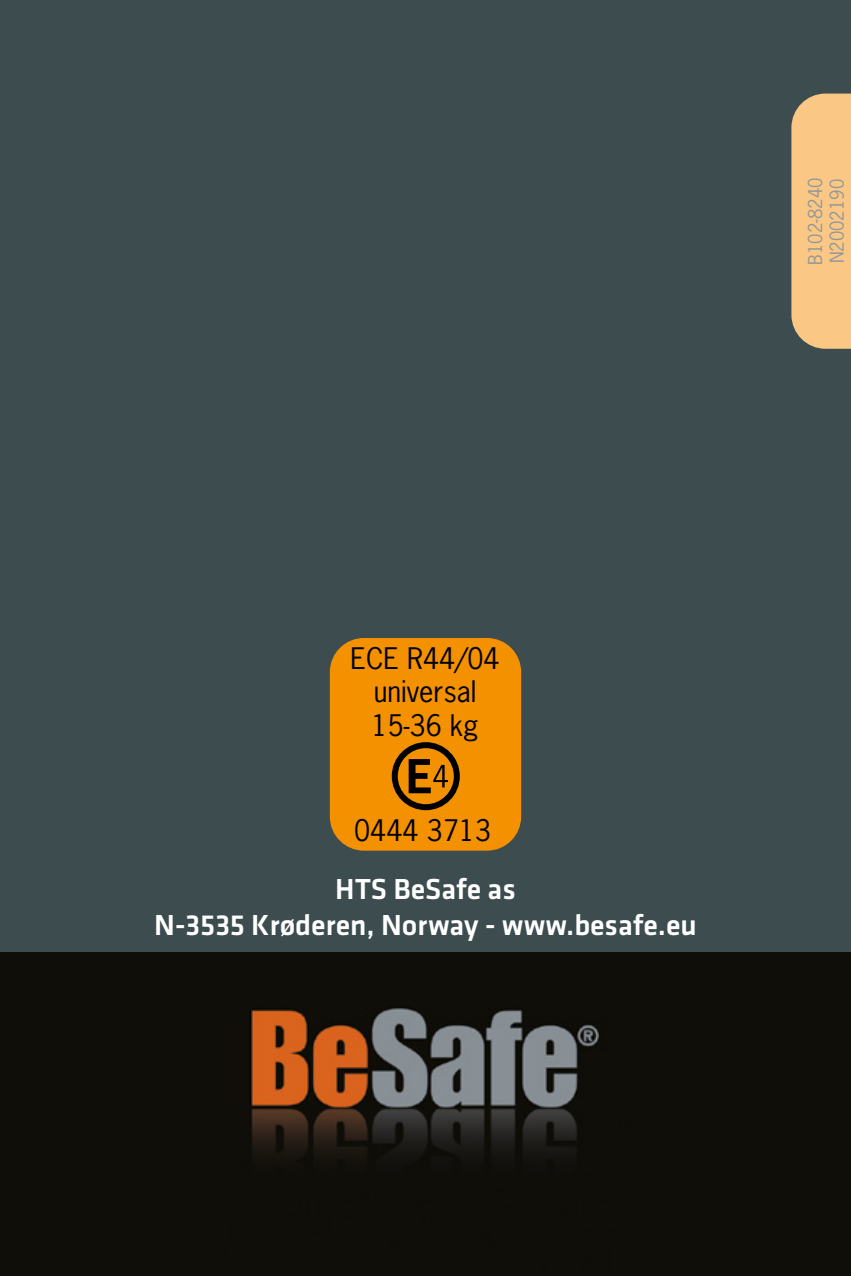
<style>
.page{position:relative;width:851px;height:1276px;background:#fff}
.page>*{position:absolute;margin:0;border:0;box-sizing:border-box;transform-origin:0 0}
.t1{font:500 30px/36px "Klavika";color:#fff;text-align:center}
.t2{font:27.9px/33.6px "News Gothic Std";color:#000;text-align:center}
.t3{font:18px/21.6px "News Gothic Std";color:#92989a}
</style>
<div class="page">
<div style="left:0;top:0;width:850px;height:1020px;background:#3c4c4f"></div>
<img style="left:0;top:952px;width:850px;height:324px">
<div style="left:791px;top:94px;width:59px;height:255px;background:#fbc784"></div>
<div style="left:330px;top:638px;width:191px;height:212px;background:#f39100;border-radius:34px"></div>
<svg style="left:391px;top:742px;width:69px;height:68px"></svg>
<p class="t3" style="left:804px;top:265px;width:88px;rotate:-90deg">B102-8240<br>N2002190</p>
<p class="t2" style="left:350px;top:641px;width:151px">ECE R44/04 universal<br>15-36 kg</p>
<p class="t2" style="left:354px;top:814px;width:138px">0444 3713</p>
<p class="t1" style="left:154px;top:871px;width:544px">HTS BeSafe as<br>N-3535 Krøderen, Norway - www.besafe.eu</p>
</div>
